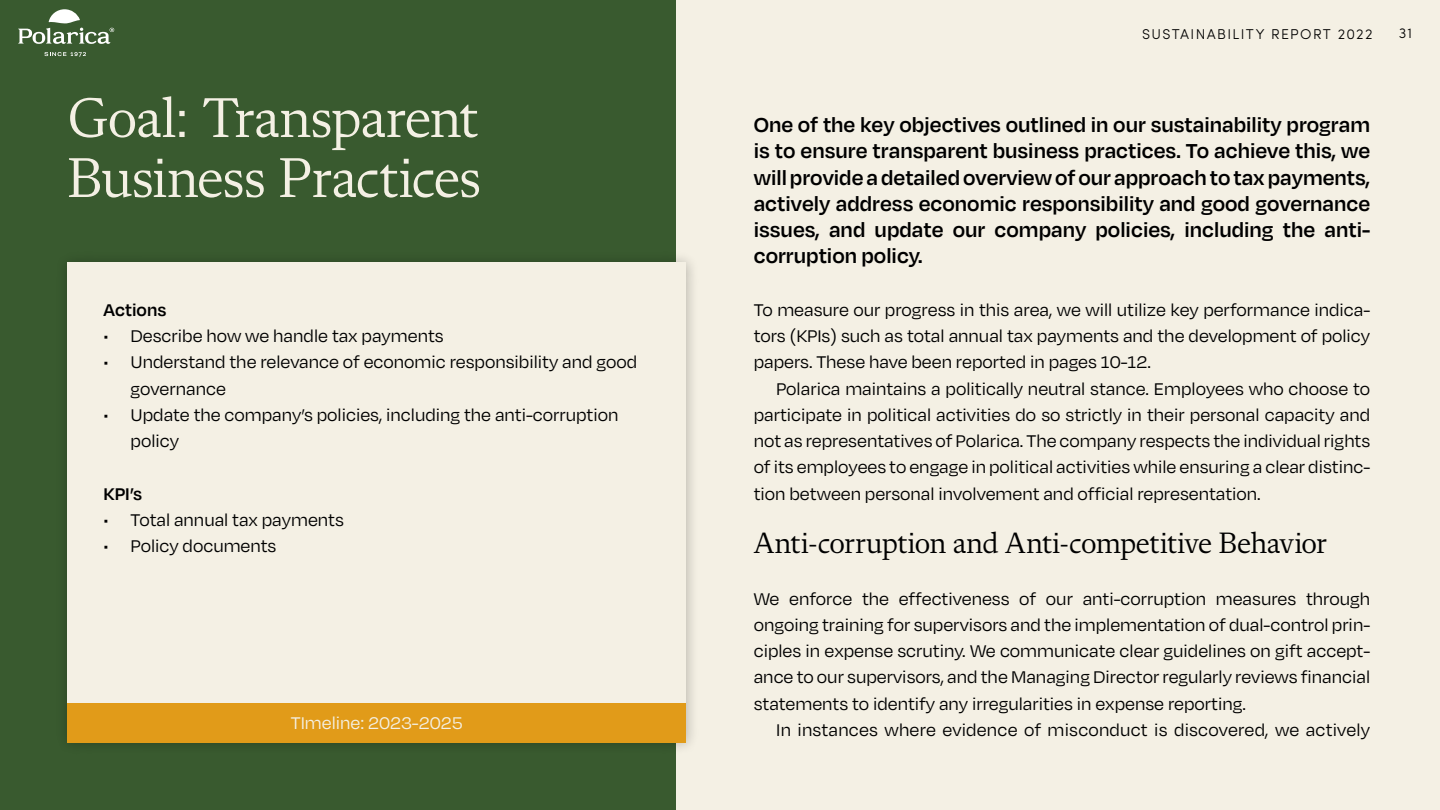
<style>
.page{position:relative;width:1440px;height:810px;background:#f4f0e4}
.page>*{position:absolute;margin:0;border:0;box-sizing:border-box;transform-origin:0 0}
.t1{font:57px/60px "Flecha S";letter-spacing:-.015em;color:#f4f0e4}
.t2{font:30px "Flecha S";letter-spacing:-.02em;color:#000}
.ingressi{font:600 23.25px/26.2px "Degular";color:#000;text-align:justify}
.p_sis{font:19.5px/26.2px "Degular";color:#000;text-align:justify}
.t3{font:19.5px "Degular";color:#f4f0e4}
.t4{font:600 19.5px "Degular";color:#000}
.t5{font:300 14.25px "Sofia Pro";letter-spacing:.09em;color:#000}
</style>
<div class="page">
<div style="left:0;top:0;width:675px;height:810px;background:#395a2f"></div>
<div style="left:55px;top:250px;width:644px;height:505px;background:#000;opacity:.25"></div>
<div style="left:68px;top:262px;width:618px;height:480px;background:#f4f0e4"></div>
<div style="left:67px;top:703px;width:619px;height:40px;background:#e19b19"></div>
<svg style="left:18px;top:9px;width:96px;height:48px"></svg>
<p class="t1" style="left:68px;top:88px;width:415px">Goal: Transparent<br>Business Practices</p>
<p class="t4" style="left:104px;top:298px;width:64px">Actions</p>
<p class="p_sis" style="left:104px;top:322px;width:342px">• Describe how we handle tax payments</p>
<p class="p_sis" style="left:131px;top:348px;width:508px;text-indent:-27px">• Understand the relevance of economic responsibility and good governance</p>
<p class="p_sis" style="left:131px;top:401px;width:489px;text-indent:-27px">• Update the company’s policies, including the anti-corruption policy</p>
<p class="t4" style="left:104px;top:481px;width:40px">KPI’s</p>
<p class="p_sis" style="left:104px;top:506px;width:242px">• Total annual tax payments</p>
<p class="p_sis" style="left:104px;top:532px;width:174px">• Policy documents</p>
<p class="t3" style="left:291px;top:712px;width:173px">TImeline: 2023-2025</p>
<p class="t5" style="left:1142px;top:23px;width:232px">SUSTAINABILITY REPORT 2022</p>
<p class="t5" style="left:1399px;top:23px;width:15px">31</p>
<p class="ingressi" style="left:754px;top:111px;width:618px">One of the key objectives outlined in our sustainability program is to ensure transparent business practices. To achieve this, we will provide a detailed overview of our approach to tax payments, actively address economic responsibility and good governance issues, and update our company policies, including the anti&shy;corruption policy.</p>
<p class="p_sis" style="left:754px;top:296px;width:618px">To measure our progress in this area, we will utilize key performance indica&shy;tors (KPIs) such as total annual tax payments and the development of policy papers. These have been reported in pages 10-12.</p>
<p class="p_sis" style="left:754px;top:375px;width:618px;text-indent:22px">Polarica maintains a politically neutral stance. Employees who choose to participate in political activities do so strictly in their personal capacity and not as representatives of Polarica. The company respects the individual rights of its employees to engage in political activities while ensuring a clear distinc&shy;tion between personal involvement and official representation.</p>
<p class="t2" style="left:754px;top:526px;width:575px">Anti-corruption and Anti-competitive Behavior</p>
<p class="p_sis" style="left:754px;top:585px;width:618px">We enforce the effectiveness of our anti-corruption measures through ongoing training for supervisors and the implementation of dual-control prin&shy;ciples in expense scrutiny. We communicate clear guidelines on gift accept&shy;ance to our supervisors, and the Managing Director regularly reviews financial statements to identify any irregularities in expense reporting.</p>
<p class="p_sis" style="left:776px;top:716px;width:595px">In instances where evidence of misconduct is discovered, we actively</p>
</div>
